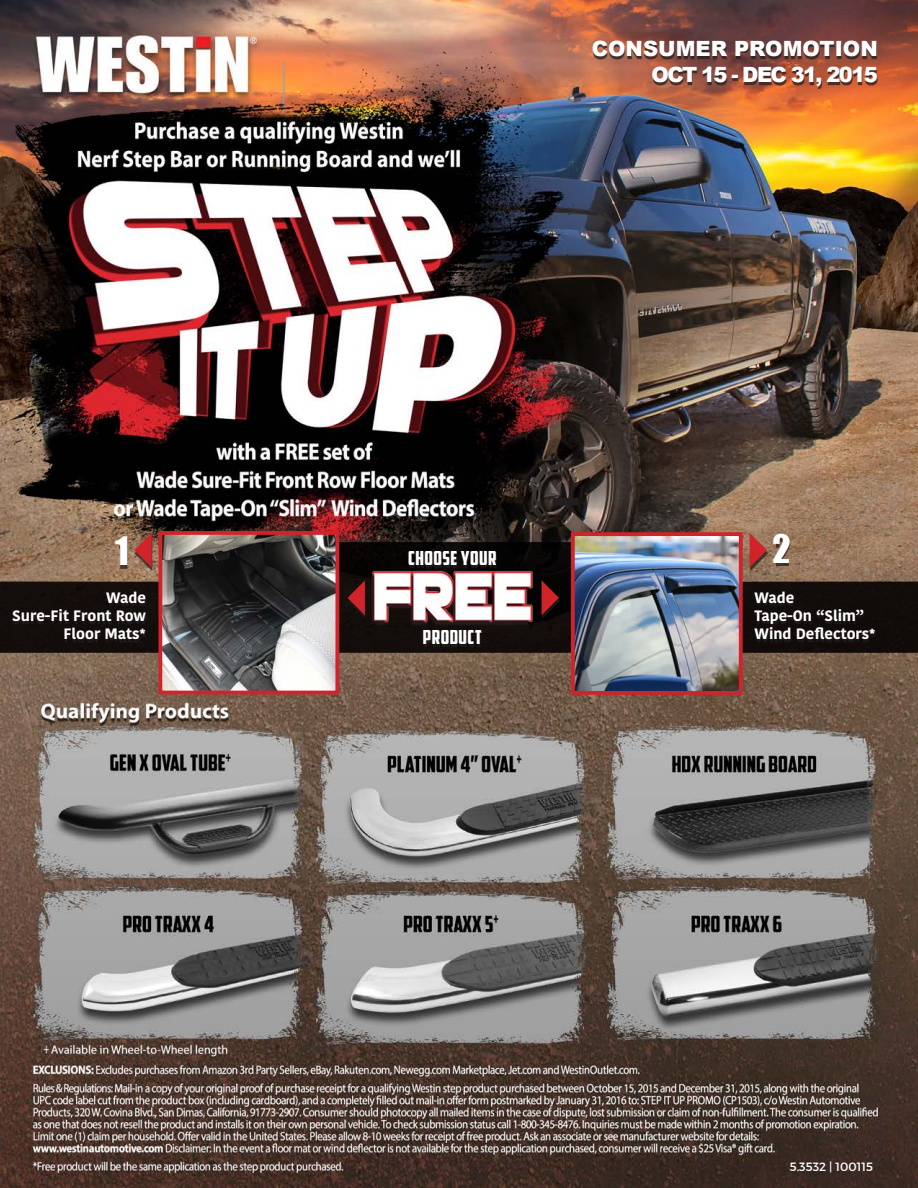
<style>
.page{position:relative;width:918px;height:1188px;background:#fff}
.page>*{position:absolute;margin:0;border:0;box-sizing:border-box;transform-origin:0 0}
.t1{font:36px "Impact";color:#fff}
.t2{font:900 21px "Arial";color:#fff}
.t3{font:900 21px "Arial";letter-spacing:-.075em;color:#fff}
.t4{font:19.5px "American Captain";letter-spacing:.025em;color:#fff}
.t5{font:700 15px "Kohinoor Devanagari";color:#fff}
.t6{font:12px "Montserrat";color:#fff}
</style>
<div class="page">
<img style="left:0;top:0;width:918px;height:1188px">
<svg style="left:0;top:542px;width:918px;height:111px;background:#3e3026"></svg>
<div style="left:755px;top:597px;width:121px;height:45px;background:#231f20;opacity:.75"></div>
<img style="left:163px;top:536px;width:171px;height:153px">
<div style="left:158px;top:531px;width:181px;height:163px;border:4px solid #d1232a"></div>
<img style="left:576px;top:537px;width:162px;height:153px">
<div style="left:571px;top:532px;width:172px;height:163px;border:4px solid #d1232a"></div>
<div style="left:593px;top:44px;width:284px;height:15px;background:#231f20;opacity:.75"></div>
<div style="left:653px;top:70px;width:224px;height:19px;background:#231f20;opacity:.75"></div>
<div style="left:553px;top:498px;width:25px;height:7px;background:#231f20"></div>
<div style="left:13px;top:597px;width:133px;height:45px;background:#231f20;opacity:.75"></div>
<div style="left:135px;top:536px;width:17px;height:35px;background:#231f20;opacity:.75"></div>
<svg style="left:134px;top:533px;width:18px;height:35px"></svg>
<div style="left:119px;top:540px;width:9px;height:28px;background:#231f20;opacity:.75"></div>
<div style="left:348px;top:584px;width:17px;height:34px;background:#140e0b"></div>
<svg style="left:348px;top:580px;width:17px;height:35px"></svg>
<div style="left:542px;top:584px;width:17px;height:34px;background:#231f20;opacity:.75"></div>
<svg style="left:542px;top:580px;width:17px;height:35px"></svg>
<img style="left:369px;top:559px;width:166px;height:81px">
<div style="left:409px;top:557px;width:88px;height:11px;background:#231f20;opacity:.75"></div>
<div style="left:424px;top:636px;width:56px;height:11px;background:#1b1716"></div>
<div style="left:776px;top:537px;width:14px;height:29px;background:#231f20;opacity:.75"></div>
<div style="left:750px;top:536px;width:17px;height:35px;background:#231f20;opacity:.75"></div>
<svg style="left:750px;top:533px;width:17px;height:35px"></svg>
<p class="t1" style="left:115px;top:523px;width:15px">1</p>
<p class="t5" style="left:106px;top:589px;width:41px">Wade</p>
<p class="t5" style="left:12px;top:607px;width:135px">Sure-Fit Front Row</p>
<p class="t5" style="left:64px;top:625px;width:84px">Floor Mats*</p>
<p class="t2" style="left:592px;top:33px;width:288px">CONSUMER PROMOTION</p>
<p class="t3" style="left:651px;top:59px;width:228px">OCT 15 - DEC 31, 2015</p>
<p class="t4" style="left:408px;top:546px;width:90px">CHOOSE YOUR</p>
<p class="t4" style="left:423px;top:625px;width:61px">PRODUCT</p>
<p class="t1" style="left:772px;top:521px;width:20px">2</p>
<p class="t5" style="left:755px;top:589px;width:41px">Wade</p>
<p class="t5" style="left:755px;top:607px;width:111px">Tape-On “Slim”</p>
<p class="t5" style="left:755px;top:625px;width:122px">Wind Deflectors*</p>
<p class="t6" style="left:790px;top:1159px;width:85px">5.3532 | 100115</p>
</div>
